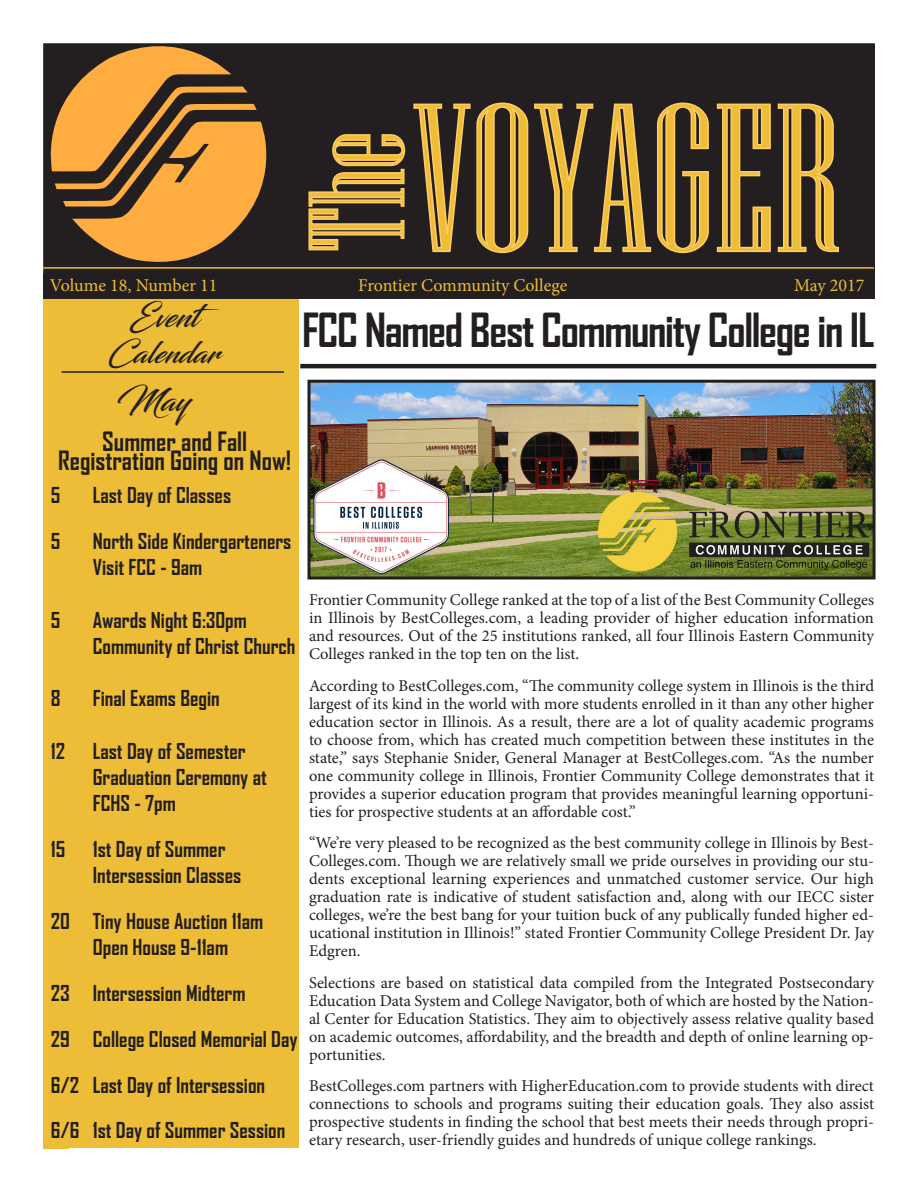
<style>
.page{position:relative;width:918px;height:1188px;background:#fff}
.page>*{position:absolute;margin:0;border:0;box-sizing:border-box;transform-origin:0 0}
.t1{font:210px "Niagara Engraved";color:#eebd37}
.t2{font:135px "Niagara Engraved";color:#eebd37}
.t3{font:700 45px "Agency FB";letter-spacing:-.03em;color:#231f20}
.t4{font:31.5px "Blacksword";color:#231f20}
.t5{font:30px "Blacksword";color:#231f20}
.t6{font:700 25.5px/19.5px "Agency FB";color:#231f20;text-align:center}
.t7{font:700 21px "Agency FB";color:#231f20}
.t8{font:18px "Minion Pro";color:#eebd37}
.t9{font:16.5px/18px "Minion Pro";color:#231f20;text-align:justify}
</style>
<div class="page">
<div style="left:43px;top:368px;width:25px;height:780px;background:#eebd37"></div>
<div style="left:43px;top:273px;width:832px;height:26px;background:#231f20"></div>
<div style="left:43px;top:299px;width:256px;height:72px;background:#eebd37"></div>
<div style="left:51px;top:371px;width:248px;height:777px;background:#eebd37"></div>
<div style="left:44px;top:44px;width:830px;height:229px;background:#231f20"></div>
<div style="left:43px;top:43px;width:832px;height:230px;border:2px solid #231f20"></div>
<svg style="left:51px;top:46px;width:215px;height:216px"></svg>
<svg style="left:413px;top:102px;width:296px;height:152px"></svg>
<svg style="left:716px;top:103px;width:123px;height:150px"></svg>
<svg style="left:308px;top:134px;width:98px;height:117px"></svg>
<hr style="left:43px;top:267px;width:831px;height:2px;background:#eebd37">
<hr style="left:62px;top:371px;width:222px;height:2px;background:#231f20">
<hr style="left:300px;top:364px;width:576px;height:4px;background:#231f20">
<img style="left:312px;top:384px;width:560px;height:192px">
<div style="left:308px;top:380px;width:568px;height:200px;border:3px solid #231f20"></div>
<p class="t2" style="left:286px;top:252px;width:122px;rotate:-90deg">The</p>
<p class="t1" style="left:413px;top:68px;width:429px">VOYAGER</p>
<p class="t8" style="left:50px;top:273px;width:169px">Volume 18, Number 11</p>
<p class="t8" style="left:358px;top:273px;width:211px">Frontier Community College</p>
<p class="t8" style="left:794px;top:273px;width:72px">May 2017</p>
<p class="t4" style="left:130px;top:298px;width:93px">Event</p>
<p class="t5" style="left:108px;top:336px;width:114px">Calendar</p>
<p class="t4" style="left:117px;top:382px;width:75px">May</p>
<p class="t6" style="left:58px;top:431px;width:235px">Summer and Fall<br>Registration Going on Now!</p>
<p class="t7" style="left:51px;top:482px;width:11px">5</p>
<p class="t7" style="left:93px;top:482px;width:140px">Last Day of Classes</p>
<p class="t7" style="left:51px;top:528px;width:11px">5</p>
<p class="t7" style="left:93px;top:528px;width:200px">North Side Kindergarteners</p>
<p class="t7" style="left:93px;top:554px;width:111px">Visit FCC - 9am</p>
<p class="t7" style="left:51px;top:607px;width:11px">5</p>
<p class="t7" style="left:93px;top:607px;width:156px">Awards Night 6:30pm</p>
<p class="t7" style="left:93px;top:633px;width:204px">Community of Christ Church</p>
<p class="t7" style="left:51px;top:685px;width:11px">8</p>
<p class="t7" style="left:93px;top:685px;width:129px">Final Exams Begin</p>
<p class="t7" style="left:51px;top:738px;width:16px">12</p>
<p class="t7" style="left:93px;top:738px;width:154px">Last Day of Semester</p>
<p class="t7" style="left:93px;top:764px;width:176px">Graduation Ceremony at</p>
<p class="t7" style="left:93px;top:790px;width:85px">FCHS - 7pm</p>
<p class="t7" style="left:51px;top:836px;width:16px">15</p>
<p class="t7" style="left:93px;top:836px;width:134px">1st Day of Summer</p>
<p class="t7" style="left:93px;top:862px;width:150px">Intersession Classes</p>
<p class="t7" style="left:51px;top:908px;width:214px">20 Tiny House Auction 11am</p>
<p class="t7" style="left:93px;top:934px;width:137px">Open House 9-11am</p>
<p class="t7" style="left:51px;top:980px;width:196px">23 Intersession Midterm</p>
<p class="t7" style="left:51px;top:1026px;width:248px">29 College Closed Memorial Day</p>
<p class="t7" style="left:51px;top:1072px;width:216px">6/2 Last Day of Intersession</p>
<p class="t7" style="left:51px;top:1117px;width:236px">6/6 1st Day of Summer Session</p>
<p class="t3" style="left:302px;top:302px;width:574px">FCC Named Best Community College in IL</p>
<p class="t9" style="left:309px;top:591px;width:567px">Frontier Community College ranked at the top of a list of the Best Community Colleges in Illinois by BestColleges.com, a leading provider of higher education information and resources. Out of the 25 institutions ranked, all four Illinois Eastern Community Colleges ranked in the top ten on the list.</p>
<p class="t9" style="left:309px;top:676px;width:567px">According to BestColleges.com, “The community college system in Illinois is the third largest of its kind in the world with more students enrolled in it than any other higher education sector in Illinois. As a result, there are a lot of quality academic programs to choose from, which has created much competition between these institutes in the state,” says Stephanie Snider, General Manager at BestColleges.com. “As the number one community college in Illinois, Frontier Community College demonstrates that it provides a superior education program that provides meaningful learning opportuni&shy;ties for prospective students at an affordable cost.”</p>
<p class="t9" style="left:309px;top:834px;width:567px">“We’re very pleased to be recognized as the best community college in Illinois by Best-Colleges.com. Though we are relatively small we pride ourselves in providing our stu&shy;dents exceptional learning experiences and unmatched customer service. Our high graduation rate is indicative of student satisfaction and, along with our IECC sister colleges, we’re the best bang for your tuition buck of any publically funded higher ed&shy;ucational institution in Illinois!” stated Frontier Community College President Dr. Jay Edgren.</p>
<p class="t9" style="left:309px;top:973px;width:567px">Selections are based on statistical data compiled from the Integrated Postsecondary Education Data System and College Navigator, both of which are hosted by the Nation&shy;al Center for Education Statistics. They aim to objectively assess relative quality based on academic outcomes, affordability, and the breadth and depth of online learning op&shy;portunities.</p>
<p class="t9" style="left:309px;top:1077px;width:567px">BestColleges.com partners with HigherEducation.com to provide students with direct connections to schools and programs suiting their education goals. They also assist prospective students in finding the school that best meets their needs through propri&shy;etary research, user-friendly guides and hundreds of unique college rankings.</p>
</div>
